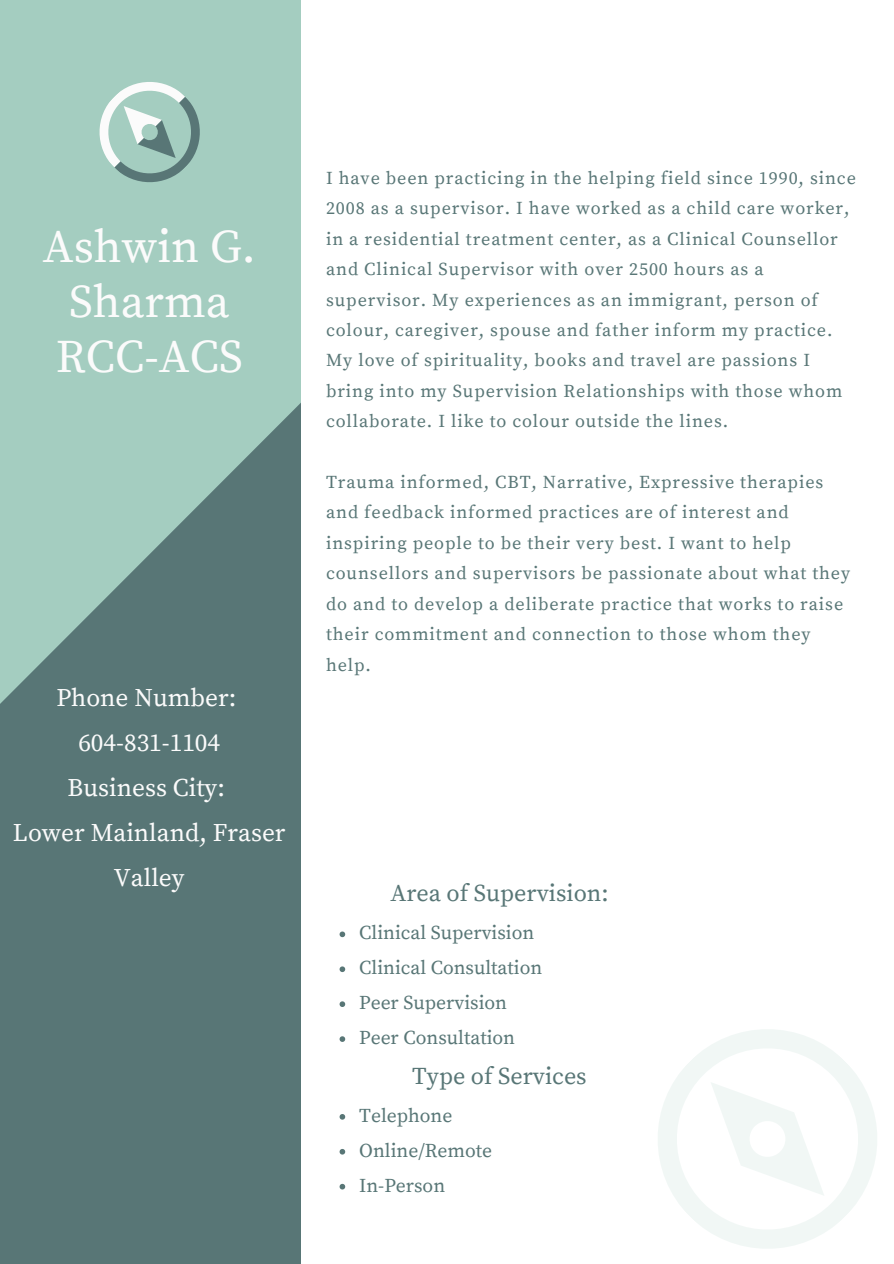
<style>
.page{position:relative;width:894px;height:1264px;background:#fff}
.page>*{position:absolute;margin:0;border:0;box-sizing:border-box;transform-origin:0 0}
.t1{font:46.35px/55.2px "Source Serif Pro";color:#fbfbfb;text-align:center}
.t2{font:25.2px/45px "Source Serif Pro";color:#fbfbfb;text-align:center}
.t3{font:24px "Source Serif Pro";color:#587676}
.t4{font:19.5px "Source Serif Pro";color:#587676}
.t5{font:18px/30.5px "Source Serif Pro";letter-spacing:.05em;color:#587676}
</style>
<div class="page">
<svg style="left:0;top:0;width:301px;height:1263px;background:#779a94"></svg>
<svg style="left:79px;top:61px;width:141px;height:142px;background:#a5c9be"></svg>
<svg style="left:658px;top:1029px;width:219px;height:219px"></svg>
<svg style="left:339px;top:931px;width:6px;height:6px"></svg>
<svg style="left:339px;top:966px;width:6px;height:6px"></svg>
<svg style="left:339px;top:1001px;width:6px;height:6px"></svg>
<svg style="left:339px;top:1036px;width:6px;height:5px"></svg>
<svg style="left:339px;top:1114px;width:6px;height:5px"></svg>
<svg style="left:339px;top:1149px;width:6px;height:5px"></svg>
<svg style="left:339px;top:1183px;width:6px;height:6px"></svg>
<p class="t1" style="left:43px;top:221px;width:214px">Ashwin G.<br>Sharma</p>
<p class="t1" style="left:56px;top:331px;width:188px">RCC-ACS</p>
<p class="t2" style="left:56px;top:675px;width:181px">Phone Number:</p>
<p class="t2" style="left:78px;top:720px;width:143px">604-831-1104</p>
<p class="t2" style="left:68px;top:765px;width:159px">Business City:</p>
<p class="t2" style="left:13px;top:810px;width:274px">Lower Mainland, Fraser<br>Valley</p>
<p class="t5" style="left:326px;top:163px;width:531px">I have been practicing in the helping field since 1990, since 2008 as a supervisor. I have worked as a child care worker, in a residential treatment center, as a Clinical Counsellor and Clinical Supervisor with over 2500 hours as a supervisor. My experiences as an immigrant, person of colour, caregiver, spouse and father inform my practice.<br>My love of spirituality, books and travel are passions I bring into my Supervision Relationships with those whom collaborate. I like to colour outside the lines.</p>
<p class="t5" style="left:326px;top:467px;width:525px">Trauma informed, CBT, Narrative, Expressive therapies and feedback informed practices are of interest and inspiring people to be their very best. I want to help counsellors and supervisors be passionate about what they do and to develop a deliberate practice that works to raise their commitment and connection to those whom they help.</p>
<p class="t3" style="left:390px;top:879px;width:220px">Area of Supervision:</p>
<p class="t4" style="left:359px;top:921px;width:176px">Clinical Supervision</p>
<p class="t4" style="left:359px;top:956px;width:184px">Clinical Consultation</p>
<p class="t4" style="left:359px;top:991px;width:149px">Peer Supervision</p>
<p class="t4" style="left:359px;top:1026px;width:157px">Peer Consultation</p>
<p class="t3" style="left:412px;top:1061px;width:176px">Type of Services</p>
<p class="t4" style="left:359px;top:1103px;width:95px">Telephone</p>
<p class="t4" style="left:359px;top:1138px;width:134px">Online/Remote</p>
<p class="t4" style="left:359px;top:1173px;width:87px">In-Person</p>
</div>
